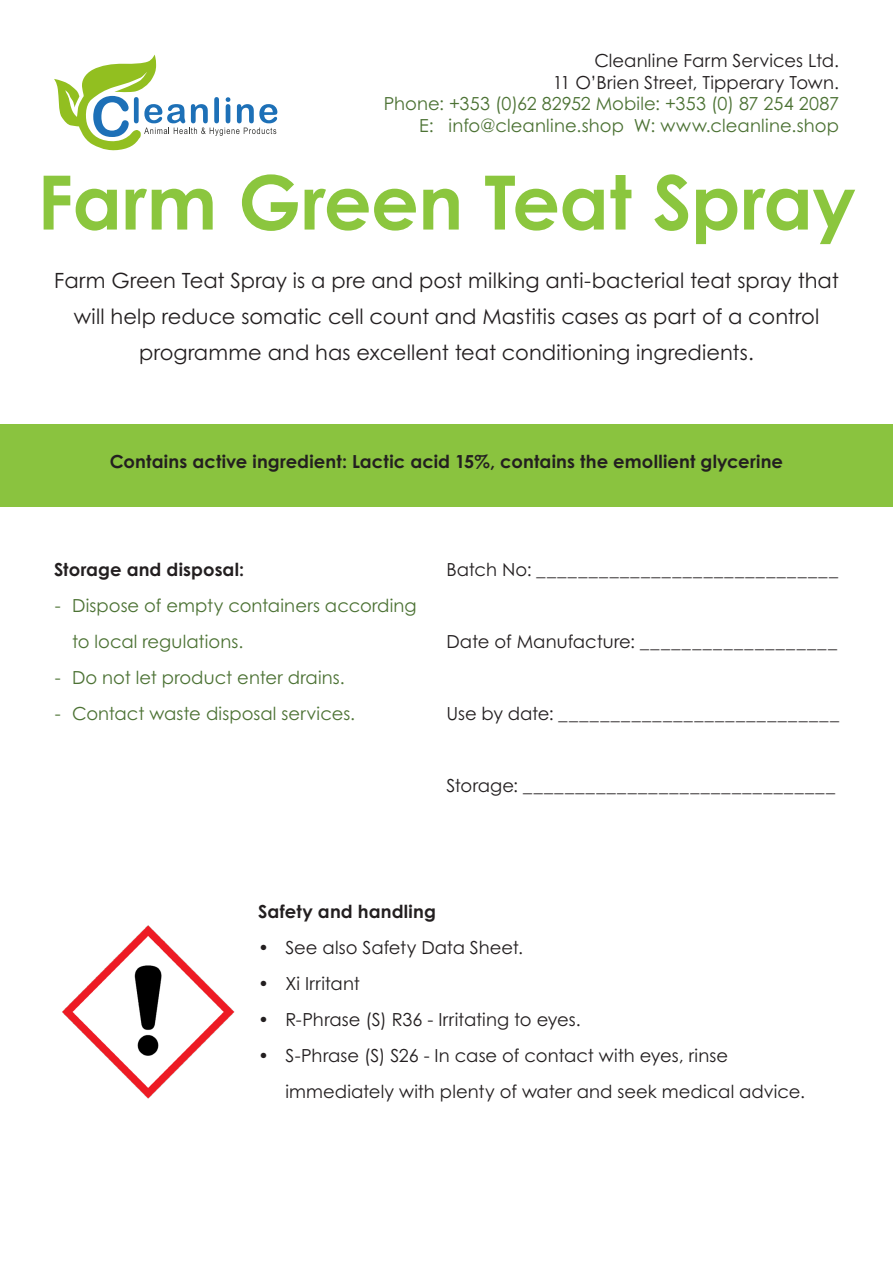
<style>
.page{position:relative;width:893px;height:1263px;background:#fff}
.page>*{position:absolute;margin:0;border:0;box-sizing:border-box;transform-origin:0 0}
.t1{font:700 75px "Century Gothic Pro";letter-spacing:-.01em;color:#8bc63e}
.subtitle{font:21px/36px "Century Gothic Pro";letter-spacing:.005em;color:#231f20;text-align:center}
.t2{font:18px/21.6px "Century Gothic Pro";color:#231f20;text-align:right}
.t3{font:18px/21.6px "Century Gothic Pro";letter-spacing:.005em;color:#4c7234;text-align:right}
.t4{font:700 18px "Century Gothic Pro";letter-spacing:.005em;color:#231f20}
</style>
<div class="page">
<svg style="left:54px;top:54px;width:223px;height:97px"></svg>
<div style="left:0;top:424px;width:893px;height:82px;background:#8ac33f"></div>
<img style="left:62px;top:925px;width:173px;height:174px">
<p class="t2" style="left:553px;top:50px;width:288px">Cleanline Farm Services Ltd.<br>11 O’Brien Street, Tipperary Town.</p>
<p class="t3" style="left:384px;top:93px;width:457px">Phone: +353 (0)62 82952 Mobile: +353 (0) 87 254 2087<br>E: info@cleanline.shop W: www.cleanline.shop</p>
<p class="t1" style="left:37px;top:156px;width:820px">Farm Green Teat Spray</p>
<p class="subtitle" style="left:54px;top:262px;width:786px">Farm Green Teat Spray is a pre and post milking anti-bacterial teat spray that will help reduce somatic cell count and Mastitis cases as part of a control programme and has excellent teat conditioning ingredients.</p>
<p class="t4" style="left:110px;top:450px;width:675px">Contains active ingredient: Lactic acid 15%, contains the emollient glycerine</p>
<p class="t4" style="left:54px;top:558px;width:192px">Storage and disposal:</p>
<p class="t3" style="left:72px;top:587px;width:346px;line-height:36px;text-align:left;text-indent:-17px">- Dispose of empty containers according to local regulations.</p>
<p class="t3" style="left:55px;top:666px;width:291px">- Do not let product enter drains.</p>
<p class="t3" style="left:55px;top:702px;width:302px">- Contact waste disposal services.</p>
<p class="t2" style="left:446px;top:558px;width:393px">Batch No: _____________________________</p>
<p class="t2" style="left:446px;top:630px;width:392px">Date of Manufacture: ___________________</p>
<p class="t2" style="left:446px;top:702px;width:394px">Use by date: ___________________________</p>
<p class="t2" style="left:446px;top:774px;width:390px">Storage: ______________________________</p>
<p class="t4" style="left:258px;top:900px;width:179px">Safety and handling</p>
<p class="t2" style="left:258px;top:936px;width:266px">• See also Safety Data Sheet.</p>
<p class="t2" style="left:258px;top:972px;width:103px">• Xi Irritant</p>
<p class="t2" style="left:258px;top:1008px;width:324px">• R-Phrase (S) R36 - Irritating to eyes.</p>
<p class="t2" style="left:285px;top:1037px;width:521px;line-height:36px;text-align:left;text-indent:-27px">• S-Phrase (S) S26 - In case of contact with eyes, rinse immediately with plenty of water and seek medical advice.</p>
</div>
